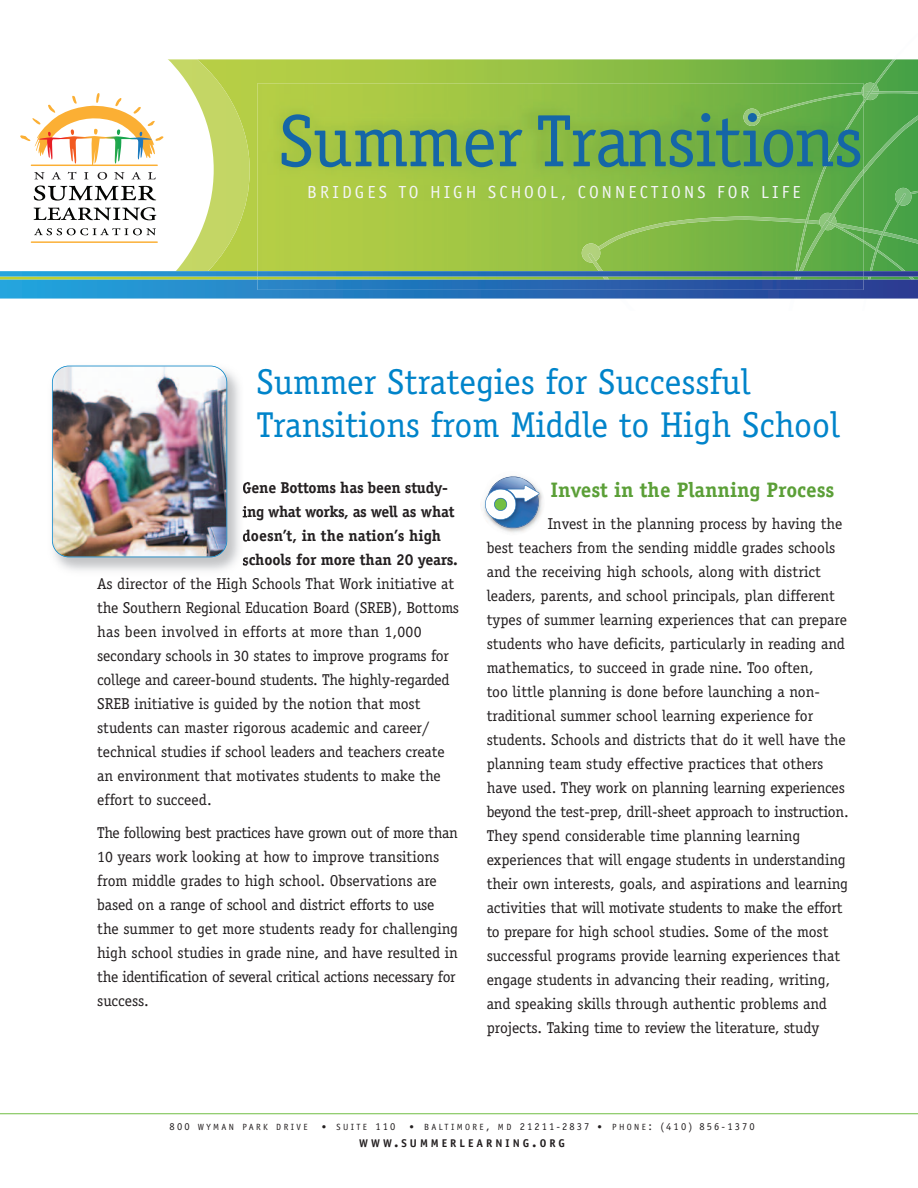
<style>
.page{position:relative;width:918px;height:1188px;background:#fff}
.page>*{position:absolute;margin:0;border:0;box-sizing:border-box;transform-origin:0 0}
.t1{font:74.25px "Officina Serif";letter-spacing:-.02em;color:#1566a7}
.t2{font:36px/43.2px "Officina Serif";color:#0084ca}
.t3{font:700 21px "Officina Serif";color:#5b9f37}
.t4{font:17.55px "Officina Sans";letter-spacing:.18em;color:#f3f5f6}
.t5{font:15.75px/24px "Officina Serif";letter-spacing:-.005em;color:#231f20}
.t6{font:700 15.75px/24px "Officina Serif";letter-spacing:-.01em;color:#231f20}
.t7{font:700 11.25px "Officina Sans";letter-spacing:.265em;color:#231f20}
.t8{font:10.5px "Officina Sans";letter-spacing:.2em;color:#231f20}
.t9{font:9px "Officina Sans";letter-spacing:.265em;color:#231f20}
.s1{font-size:10.5px}
.s2{font-size:9px}
.s3{font-size:12px}
.s4{font-size:15px}
</style>
<div class="page">
<svg style="left:250px;top:59px;width:668px;height:127px;background:#8fbf47"></svg>
<svg style="left:214px;top:59px;width:36px;height:127px;background:#bed35a"></svg>
<svg style="left:38px;top:59px;width:176px;height:127px"></svg>
<svg style="left:20px;top:92px;width:144px;height:88px"></svg>
<hr style="left:31px;top:165px;width:127px;height:1px;background:#fbaf34">
<img style="left:257px;top:83px;width:605px;height:103px">
<svg style="left:0;top:186px;width:918px;height:113px"></svg>
<img style="left:598px;top:217px;width:198px;height:33px">
<img style="left:581px;top:243px;width:19px;height:20px">
<svg style="left:862px;top:59px;width:56px;height:115px;background:#51a64d"></svg>
<img style="left:743px;top:109px;width:17px;height:17px">
<img style="left:748px;top:92px;width:116px;height:28px">
<img style="left:588px;top:253px;width:15px;height:18px">
<img style="left:796px;top:101px;width:68px;height:170px">
<img style="left:309px;top:186px;width:491px;height:14px">
<hr style="left:0;top:1113px;width:918px;height:1px;background:#71bf44">
<img style="left:51px;top:365px;width:192px;height:206px">
<svg style="left:243px;top:482px;width:3px;height:12px"></svg>
<svg style="left:243px;top:506px;width:3px;height:12px"></svg>
<svg style="left:243px;top:533px;width:3px;height:9px"></svg>
<svg style="left:243px;top:557px;width:3px;height:9px"></svg>
<img style="left:53px;top:366px;width:173px;height:191px;border-radius:16px">
<div style="left:52px;top:366px;width:175px;height:191px;border:2px solid #0084ca;border-radius:17px"></div>
<svg style="left:484px;top:476px;width:58px;height:56px"></svg>
<h1 class="t1" style="left:279px;top:97px;width:586px">Summer Transitions</h1>
<p class="t4" style="left:307px;top:185px;width:495px">BRIDGES TO HIGH SCHOOL, CONNECTIONS FOR LIFE</p>
<h2 class="t2" style="left:256px;top:360px;width:585px">Summer Strategies for Successful<br>Transitions from Middle to High School</h2>
<p class="t6" style="left:242px;top:477px;width:217px">Gene Bottoms has been study&shy;ing what works, as well as what doesn’t, in the nation’s high schools for more than 20 years.</p>
<p class="t5" style="left:97px;top:572px;width:363px">As director of the High Schools That Work initiative at the Southern Regional Education Board (SREB), Bottoms has been involved in efforts at more than 1,000 secondary schools in 30 states to improve programs for college and career-bound students. The highly-regarded SREB initiative is guided by the notion that most students can master rigorous academic and career/ technical studies if school leaders and teachers create an environment that motivates students to make the effort to succeed.</p>
<p class="t5" style="left:97px;top:820px;width:362px">The following best practices have grown out of more than 10 years work looking at how to improve transitions from middle grades to high school. Observations are based on a range of school and district efforts to use the summer to get more students ready for challenging high school studies in grade nine, and have resulted in the identification of several critical actions necessary for success.</p>
<h3 class="t3" style="left:551px;top:482px;width:286px">Invest in the Planning Process</h3>
<p class="t5" style="left:487px;top:512px;width:364px;text-indent:61px">Invest in the planning process by having the best teachers from the sending middle grades schools and the receiving high schools, along with district leaders, parents, and school principals, plan different types of summer learning experiences that can prepare students who have deficits, particularly in reading and mathematics, to succeed in grade nine. Too often,<br>too little planning is done before launching a non&shy;traditional summer school learning experience for students. Schools and districts that do it well have the planning team study effective practices that others have used. They work on planning learning experiences beyond the test-prep, drill-sheet approach to instruction.<br>They spend considerable time planning learning experiences that will engage students in understanding their own interests, goals, and aspirations and learning activities that will motivate students to make the effort to prepare for high school studies. Some of the most successful programs provide learning experiences that engage students in advancing their reading, writing, and speaking skills through authentic problems and projects. Taking time to review the literature, study</p>
<p class="t9" style="left:170px;top:1124px;width:139px"><span class="s1">800</span> WYMAN PARK DRIVE</p>
<p class="t9" style="left:322px;top:1124px;width:75px">• SUITE <span class="s1">110</span></p>
<p class="t8" style="left:409px;top:1123px;width:347px"><span class="s2">• BALTIMORE</span><span class="s3">,</span> <span class="s2">MD</span> 21211-2837 <span class="s2">• PHONE</span><span class="s3">:</span> (410) 856-1370</p>
<p class="t7" style="left:359px;top:1139px;width:207px">WWW<span class="s4">.</span>SUMMERLEARNING<span class="s4">.</span>ORG</p>
</div>
